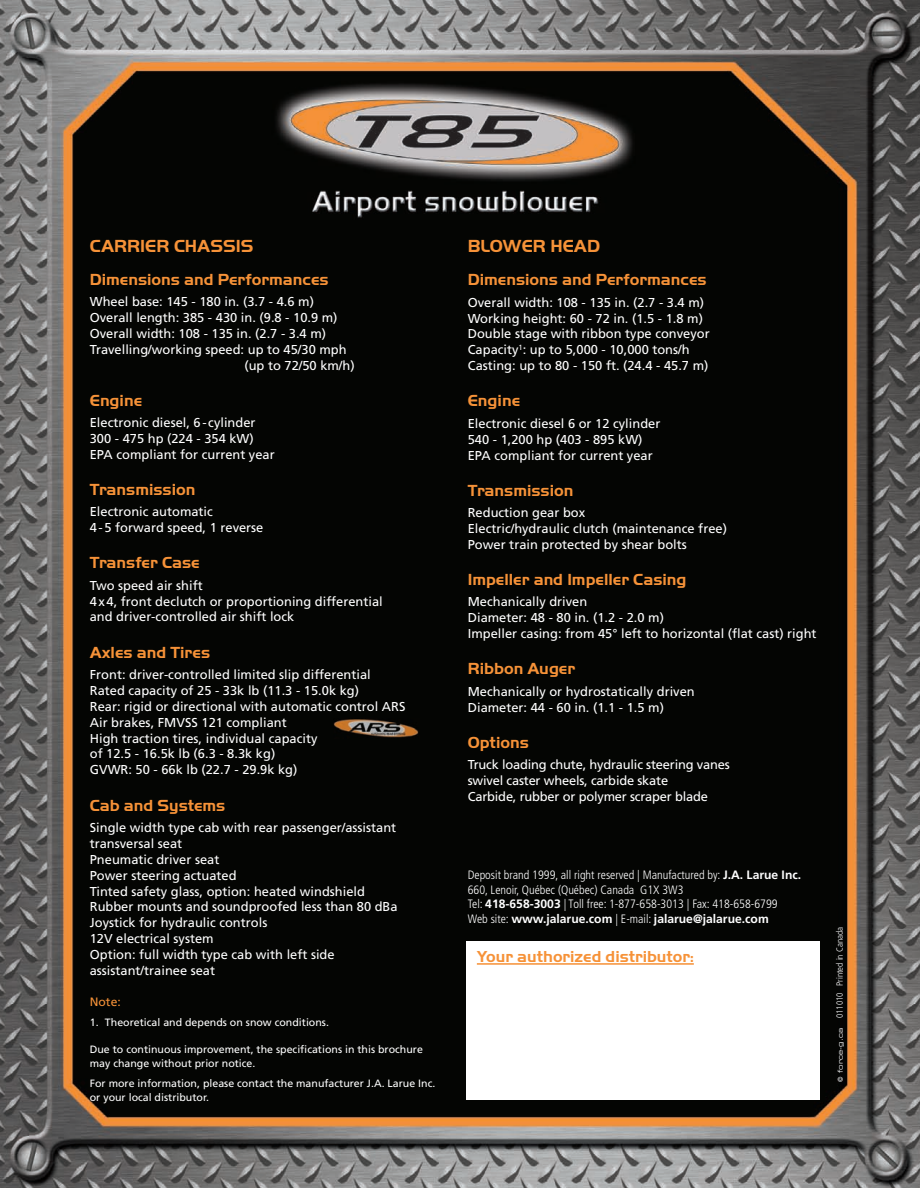
<style>
.page{position:relative;width:920px;height:1188px;background:#fff}
.page>*{position:absolute;margin:0;border:0;box-sizing:border-box;transform-origin:0 0}
.Sous-titre{font:18.15px "Handel Gothic";color:#f69238}
.Sous-titre-2{font:16.65px "Handel Gothic";color:#f69238}
.Texte_courant{font:16.65px "Handel Gothic";color:#f69238}
.Sous-titre-3{font:16.5px "Handel Gothic";color:#f69238}
.Texte_courant-2{font:12.9px/15.9px "Frutiger";color:#fff}
.t1{font:300 condensed 12.15px "Frutiger";color:#fff}
.t2{font:700 12.15px "Frutiger";color:#fff}
.t3{font:12.15px "Frutiger";color:#f69238}
.Notes{font:10.65px/13.6px "Frutiger";color:#fff}
.Texte_courant-3{font:10.65px/13.6px "Frutiger";color:#fff}
.Notes-2{font:300 condensed 9px "Frutiger";color:#fff}
.s1{font-weight:700;font-stretch:normal}
.s2{font-weight:300;font-stretch:condensed}
.s3{font-family:"Eurostile Extended Two";font-weight:400;font-stretch:normal;font-size:6.75px}
</style>
<div class="page">
<img style="left:0;top:0;width:919px;height:1187px">
<img style="left:333px;top:718px;width:86px;height:20px">
<div style="left:466px;top:940px;width:353px;height:159px;background:#fff"></div>
<hr style="left:477px;top:963px;width:216px;height:1px;background:#f69238">
<p class="Sous-titre" style="left:90px;top:235px;width:165px">CARRIER CHASSIS</p>
<p class="Sous-titre-2" style="left:90px;top:269px;width:240px">Dimensions and Performances</p>
<p class="Texte_courant-2" style="left:90px;top:293px;width:226px">Wheel base: 145 - 180 in. (3.7 - 4.6 m)</p>
<p class="Texte_courant-2" style="left:90px;top:309px;width:249px">Overall length: 385 - 430 in. (9.8 - 10.9 m)</p>
<p class="Texte_courant-2" style="left:90px;top:325px;width:238px">Overall width: 108 - 135 in. (2.7 - 3.4 m)</p>
<p class="Texte_courant-2" style="left:90px;top:341px;width:258px">Travelling/working speed: up to 45/30 mph</p>
<p class="Texte_courant-2" style="left:244px;top:357px;width:112px">(up to 72/50 km/h)</p>
<p class="Sous-titre-2" style="left:90px;top:390px;width:54px">Engine</p>
<p class="Texte_courant-2" style="left:90px;top:414px;width:186px">Electronic diesel, 6- cylinder<br>300 - 475 hp (224 - 354 kW)<br>EPA compliant for current year</p>
<p class="Sous-titre-2" style="left:90px;top:479px;width:107px">Transmission</p>
<p class="Texte_courant-2" style="left:90px;top:503px;width:175px">Electronic automatic<br>4-5 forward speed, 1 reverse</p>
<p class="Sous-titre-2" style="left:90px;top:553px;width:111px">Transfer Case</p>
<p class="Texte_courant-2" style="left:90px;top:577px;width:294px">Two speed air shift<br>4x4, front declutch or proportioning differential and driver-controlled air shift lock</p>
<p class="Sous-titre-2" style="left:90px;top:642px;width:122px">Axles and Tires</p>
<p class="Texte_courant-2" style="left:90px;top:666px;width:317px">Front: driver-controlled limited slip differential Rated capacity of 25 - 33k lb (11.3 - 15.0k kg)<br>Rear: rigid or directional with automatic control ARS Air brakes, FMVSS 121 compliant<br>High traction tires, individual capacity<br>of 12.5 - 16.5k lb (6.3 - 8.3k kg)<br>GVWR: 50 - 66k lb (22.7 - 29.9k kg)</p>
<p class="Sous-titre-2" style="left:90px;top:795px;width:137px">Cab and Systems</p>
<p class="Texte_courant-2" style="left:90px;top:819px;width:309px">Single width type cab with rear passenger/assistant transversal seat<br>Pneumatic driver seat<br>Power steering actuated<br>Tinted safety glass, option: heated windshield Rubber mounts and soundproofed less than 80 dBa Joystick for hydraulic controls<br>12V electrical system<br>Option: full width type cab with left side assistant/trainee seat</p>
<p class="t3" style="left:90px;top:994px;width:32px">Note:</p>
<p class="Notes" style="left:90px;top:1015px;width:241px">1. Theoretical and depends on snow conditions.</p>
<p class="Texte_courant-3" style="left:90px;top:1042px;width:334px">Due to continuous improvement, the specifications in this brochure may change without prior notice.</p>
<p class="Notes" style="left:90px;top:1076px;width:347px">For more information, please contact the manufacturer J.A. Larue Inc. or your local distributor.</p>
<p class="Sous-titre" style="left:467px;top:235px;width:134px">BLOWER HEAD</p>
<p class="Sous-titre-2" style="left:467px;top:270px;width:240px">Dimensions and Performances</p>
<p class="Texte_courant-2" style="left:467px;top:294px;width:243px">Overall width: 108 - 135 in. (2.7 - 3.4 m)<br>Working height: 60 - 72 in. (1.5 - 1.8 m)<br>Double stage with ribbon type conveyor Capacity<sup>1</sup>: up to 5,000 - 10,000 tons/h Casting: up to 80 - 150 ft. (24.4 - 45.7 m)</p>
<p class="Texte_courant" style="left:467px;top:391px;width:54px">Engine</p>
<p class="Texte_courant-2" style="left:467px;top:415px;width:194px">Electronic diesel 6 or 12 cylinder<br>540 - 1,200 hp (403 - 895 kW)<br>EPA compliant for current year</p>
<p class="Sous-titre-2" style="left:467px;top:480px;width:107px">Transmission</p>
<p class="Texte_courant-2" style="left:467px;top:504px;width:261px">Reduction gear box<br>Electric/hydraulic clutch (maintenance free)<br>Power train protected by shear bolts</p>
<p class="Sous-titre-2" style="left:467px;top:569px;width:220px">Impeller and Impeller Casing</p>
<p class="Texte_courant-2" style="left:467px;top:593px;width:350px">Mechanically driven<br>Diameter: 48 - 80 in. (1.2 - 2.0 m)<br>Impeller casing: from 45° left to horizontal (flat cast) right</p>
<p class="Sous-titre-2" style="left:467px;top:659px;width:109px">Ribbon Auger</p>
<p class="Texte_courant-2" style="left:467px;top:683px;width:228px">Mechanically or hydrostatically driven<br>Diameter: 44 - 60 in. (1.1 - 1.5 m)</p>
<p class="Texte_courant" style="left:467px;top:732px;width:63px">Options</p>
<p class="Texte_courant-2" style="left:467px;top:756px;width:263px">Truck loading chute, hydraulic steering vanes swivel caster wheels, carbide skate<br>Carbide, rubber or polymer scraper blade</p>
<p class="t1" style="left:467px;top:867px;width:335px">Deposit brand 1999, all right reserved | Manufactured by: <span class="s1">J.A. Larue Inc.</span></p>
<p class="t1" style="left:467px;top:882px;width:217px">660, Lenoir, Québec (Québec) Canada G1X 3W3</p>
<p class="t1" style="left:467px;top:897px;width:311px">Tel: <span class="s1">418-658-3003</span> | Toll free: 1-877-658-3013 | Fax: 418-658-6799</p>
<p class="t2" style="left:467px;top:911px;width:302px"><span class="s2">Web site:</span> www.jalarue.com <span class="s2">| E-mail:</span> jalarue@jalarue.com</p>
<p class="Sous-titre-3" style="left:477px;top:947px;width:218px">Your authorized distributor:</p>
<p class="Notes-2" style="left:834px;top:1081px;width:156px;rotate:-90deg"><span class="s3">© force-g.ca</span> 011010 Printed in Canada</p>
</div>
